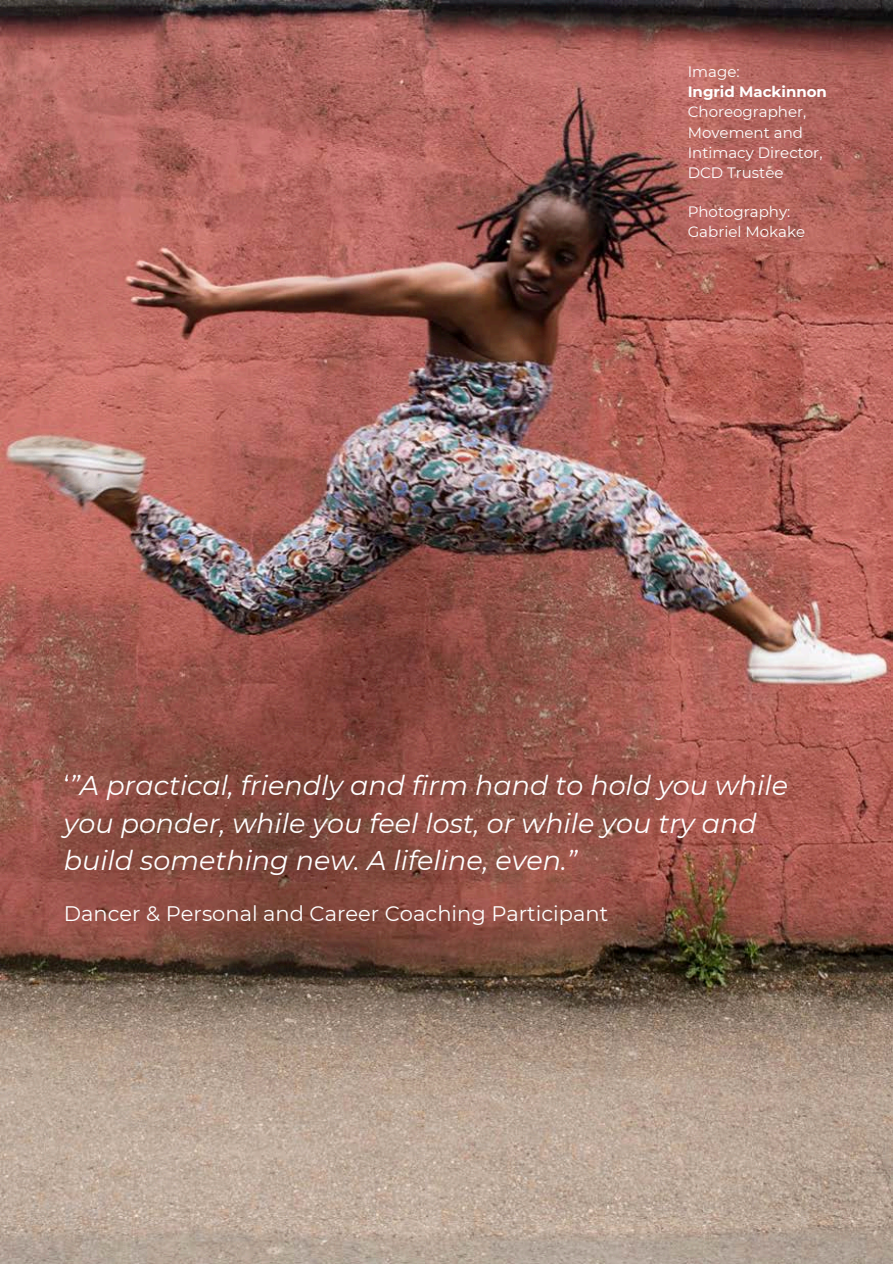
<style>
.page{position:relative;width:894px;height:1264px;background:#fff}
.page>*{position:absolute;margin:0;border:0;box-sizing:border-box;transform-origin:0 0}
.t1{font:italic 27px/37.2px "Montserrat";color:#fff}
.t2{font:21px "Montserrat";color:#fff}
.t3{font:15px "Montserrat";color:#fff}
.t4{font:700 15px/20.2px "Montserrat";color:#fff}
.s1{font-weight:400}
.s2{font-style:normal}
</style>
<div class="page">
<img style="left:0;top:0;width:892px;height:1263px">
<p class="t3" style="left:687px;top:62px;width:53px">Image:</p>
<p class="t4" style="left:687px;top:82px;width:141px">Ingrid Mackinnon<br><span class="s1">Choreographer,</span></p>
<p class="t3" style="left:687px;top:123px;width:117px">Movement and</p>
<p class="t3" style="left:687px;top:143px;width:136px">Intimacy Director,</p>
<p class="t3" style="left:687px;top:164px;width:97px">DCD Trustee</p>
<p class="t3" style="left:687px;top:202px;width:104px">Photography:</p>
<p class="t3" style="left:687px;top:222px;width:119px">Gabriel Mokake</p>
<p class="t1" style="left:64px;top:767px;width:725px"><span class="s2">‘</span>”A practical, friendly and firm hand to hold you while you ponder, while you feel lost, or while you try and build something new. A lifeline, even.”</p>
<h1 class="t2" style="left:64px;top:901px;width:546px">Dancer &amp; Personal and Career Coaching Participant</h1>
</div>
